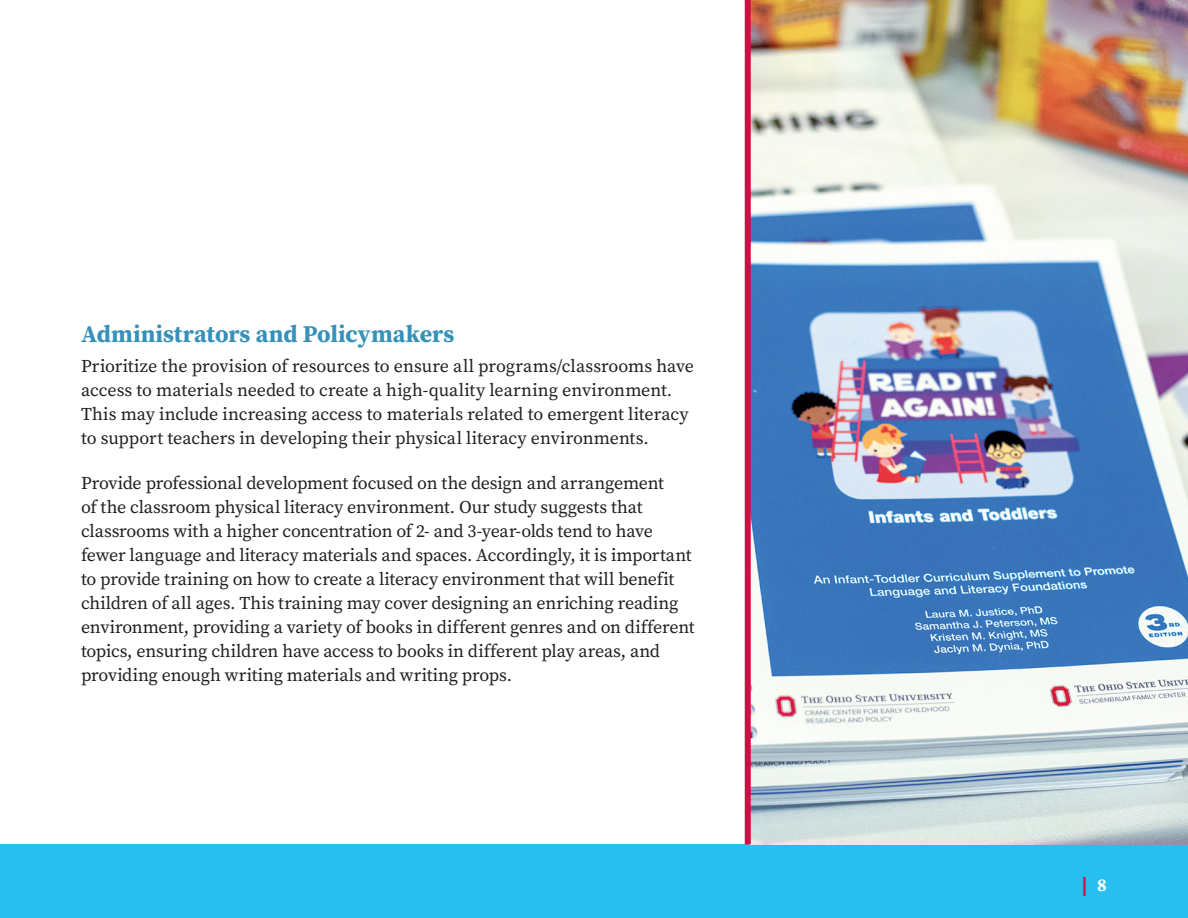
<style>
.page{position:relative;width:1188px;height:918px;background:#fff}
.page>*{position:absolute;margin:0;border:0;box-sizing:border-box;transform-origin:0 0}
.t1{font:27px "Buckeye Sans";color:#cd1044}
.t2{font:700 24px "Buckeye Serif";color:#3691b8}
.t3{font:18px/24px "Buckeye Serif";letter-spacing:-.01em;color:#231f20}
</style>
<div class="page">
<div style="left:0;top:844px;width:1188px;height:74px;background:#26bff0"></div>
<img style="left:751px;top:0;width:437px;height:844px">
<div style="left:745px;top:0;width:6px;height:844px;background:#cd1044"></div>
<p class="t2" style="left:81px;top:317px;width:375px">Administrators and Policymakers</p>
<p class="t3" style="left:81px;top:354px;width:615px">Prioritize the provision of resources to ensure all programs/classrooms have access to materials needed to create a high-quality learning environment.<br>This may include increasing access to materials related to emergent literacy to support teachers in developing their physical literacy environments.</p>
<p class="t3" style="left:81px;top:471px;width:615px">Provide professional development focused on the design and arrangement<br>of the classroom physical literacy environment. Our study suggests that classrooms with a higher concentration of 2- and 3-year-olds tend to have fewer language and literacy materials and spaces. Accordingly, it is important to provide training on how to create a literacy environment that will benefit children of all ages. This training may cover designing an enriching reading environment, providing a variety of books in different genres and on different topics, ensuring children have access to books in different play areas, and providing enough writing materials and writing props.</p>
<h1 class="t1" style="left:1082px;top:867px;width:27px">l <sup>8</sup></h1>
</div>
